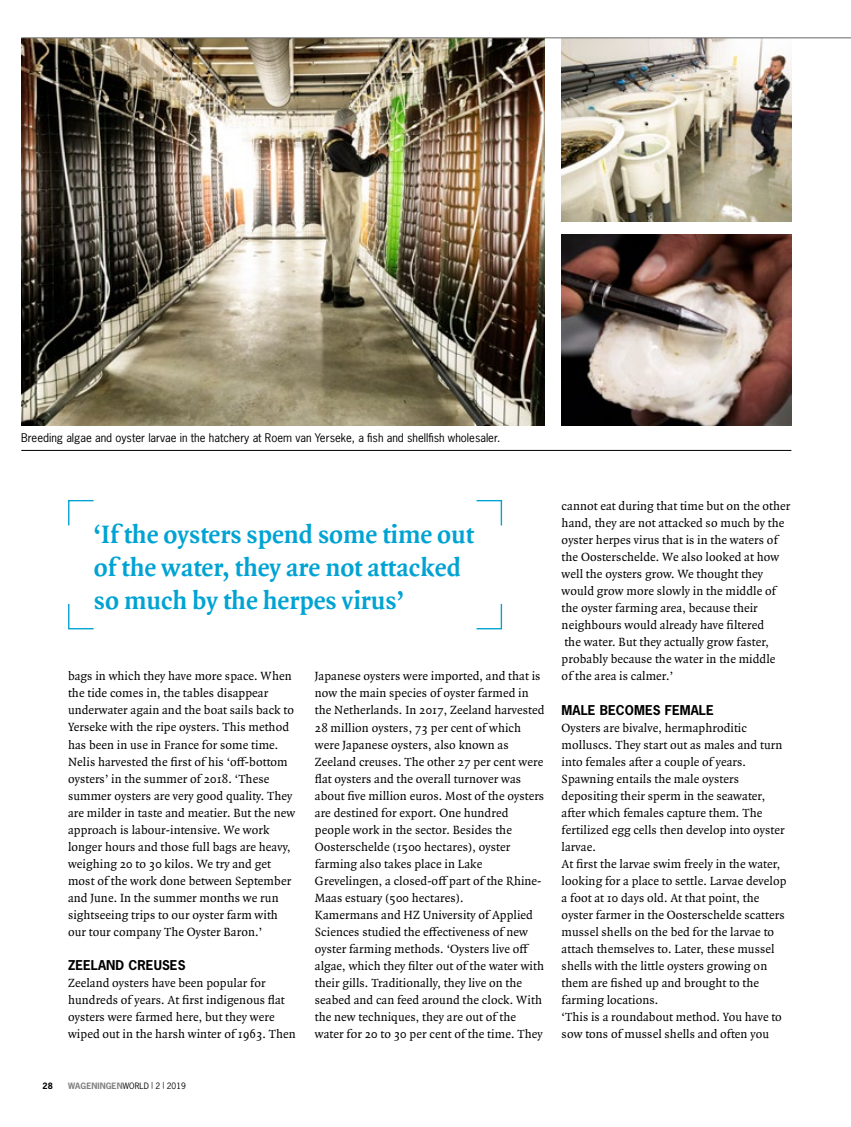
<style>
.page{position:relative;width:851px;height:1127px;background:#fff}
.page>*{position:absolute;margin:0;border:0;box-sizing:border-box;transform-origin:0 0}
.t1{font:700 27px/33px "Quadraat OT";color:#00a3d3}
.t2{font:12.75px/17px "Quadraat OT";letter-spacing:.005em;color:#000}
.t3{font:700 12.75px "News Gothic Std";letter-spacing:.005em;color:#000}
.t4{font:11.25px "News Gothic Std";color:#000}
.t5{font:700 8.25px "News Gothic Std";letter-spacing:.01em;color:#818181}
.t6{font:700 8.25px "News Gothic Std";color:#000}
.s1{font-weight:400;color:#000}
</style>
<div class="page">
<hr style="left:21px;top:450px;width:770px;height:1px;background:#000">
<img style="left:21px;top:39px;width:523px;height:386px">
<img style="left:561px;top:39px;width:230px;height:182px">
<img style="left:561px;top:235px;width:230px;height:190px">
<svg style="left:68px;top:500px;width:26px;height:26px"></svg>
<svg style="left:68px;top:603px;width:26px;height:27px"></svg>
<svg style="left:476px;top:500px;width:26px;height:26px"></svg>
<svg style="left:476px;top:603px;width:26px;height:27px"></svg>
<svg style="left:21px;top:37px;width:829px;height:2px"></svg>
<p class="t4" style="left:21px;top:431px;width:480px">Breeding algae and oyster larvae in the hatchery at Roem van Yerseke, a fish and shellfish wholesaler.</p>
<h1 class="t1" style="left:94px;top:518px;width:381px">‘If the oysters spend some time out of the water, they are not attacked so much by the herpes virus’</h1>
<p class="t2" style="left:68px;top:668px;width:228px">bags in which they have more space. When the tide comes in, the tables disappear underwater again and the boat sails back to Yerseke with the ripe oysters. This method has been in use in France for some time.<br>Nelis harvested the first of his ‘off-bottom oysters’ in the summer of 2018. ‘These summer oysters are very good quality. They are milder in taste and meatier. But the new approach is labour-intensive. We work longer hours and those full bags are heavy, weighing 20 to 30 kilos. We try and get most of the work done between September and June. In the summer months we run sightseeing trips to our oyster farm with our tour company The Oyster Baron.’</p>
<p class="t3" style="left:68px;top:956px;width:119px">ZEELAND CREUSES</p>
<p class="t2" style="left:68px;top:974px;width:229px">Zeeland oysters have been popular for hundreds of years. At first indigenous flat oysters were farmed here, but they were wiped out in the harsh winter of 1963. Then</p>
<p class="t6" style="left:43px;top:1080px;width:12px">28</p>
<p class="t5" style="left:68px;top:1080px;width:119px">WAGENINGEN<span class="s1">WORLD</span> <sup>|</sup> <span class="s1">2</span> <sup>|</sup> <span class="s1">2019</span></p>
<p class="t2" style="left:315px;top:668px;width:231px">Japanese oysters were imported, and that is now the main species of oyster farmed in the Netherlands. In 2017, Zeeland harvested 28 million oysters, 73 per cent of which were Japanese oysters, also known as Zeeland creuses. The other 27 per cent were flat oysters and the overall turnover was about five million euros. Most of the oysters are destined for export. One hundred people work in the sector. Besides the Oosterschelde (1500 hectares), oyster farming also takes place in Lake Grevelingen, a closed-off part of the Rhine-Maas estuary (500 hectares).<br>Kamermans and HZ University of Applied Sciences studied the effectiveness of new oyster farming methods. ‘Oysters live off algae, which they filter out of the water with their gills. Traditionally, they live on the seabed and can feed around the clock. With the new techniques, they are out of the water for 20 to 30 per cent of the time. They</p>
<p class="t2" style="left:561px;top:498px;width:230px">cannot eat during that time but on the other hand, they are not attacked so much by the oyster herpes virus that is in the waters of the Oosterschelde. We also looked at how well the oysters grow. We thought they would grow more slowly in the middle of the oyster farming area, because their neighbours would already have filtered<br>the water. But they actually grow faster, probably because the water in the middle<br>of the area is calmer.’</p>
<p class="t3" style="left:561px;top:701px;width:154px">MALE BECOMES FEMALE</p>
<p class="t2" style="left:561px;top:719px;width:226px">Oysters are bivalve, hermaphroditic molluscs. They start out as males and turn into females after a couple of years.<br>Spawning entails the male oysters depositing their sperm in the seawater, after which females capture them. The fertilized egg cells then develop into oyster larvae.<br>At first the larvae swim freely in the water, looking for a place to settle. Larvae develop a foot at 10 days old. At that point, the oyster farmer in the Oosterschelde scatters mussel shells on the bed for the larvae to attach themselves to. Later, these mussel shells with the little oysters growing on them are fished up and brought to the farming locations.<br>‘This is a roundabout method. You have to sow tons of mussel shells and often you</p>
</div>
